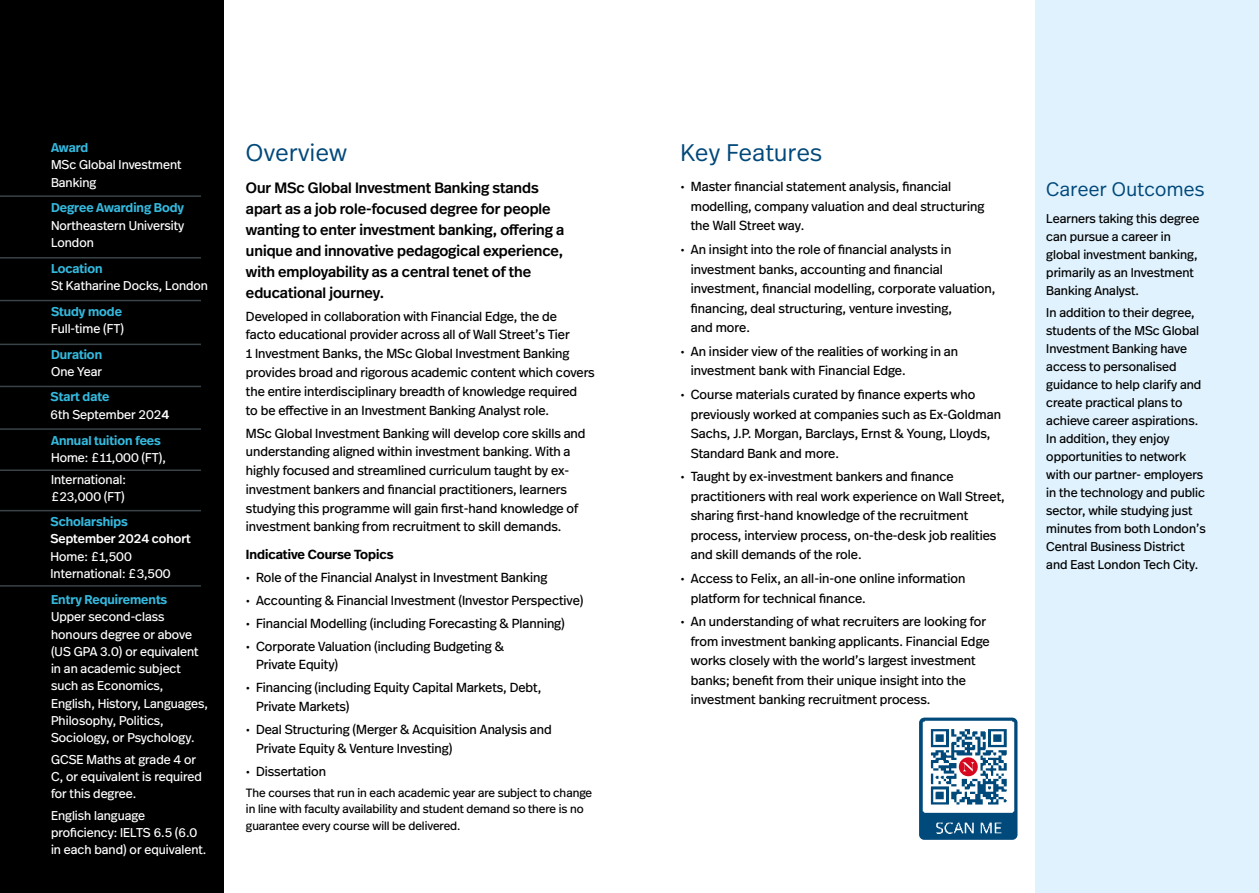
<style>
.page{position:relative;width:1259px;height:893px;background:#fff}
.page>*{position:absolute;margin:0;border:0;box-sizing:border-box;transform-origin:0 0}
.t1{font:300 24px "Real Head Pro";letter-spacing:.02em;color:#00487a}
.t2{font:300 19.5px "Real Head Pro";letter-spacing:.02em;color:#00487a}
.t3{font:500 15px/21px "Real Head Pro";color:#000}
.t4{font:13.2px/19.5px "Real Head Pro";color:#000}
.t5{font:600 13.2px "Real Head Pro";color:#000}
.t6{font:12.75px/17.2px "Real Head Pro";color:#fff}
.t7{font:12.75px/18px "Real Head Pro";color:#000}
.t8{font:600 12.75px "Real Head Pro";color:#34b9de}
.t9{font:500 12.75px "Real Head Pro";color:#fff}
.t10{font:12px/16.5px "Real Head Pro";color:#000}
.s1{font-weight:600;color:#34b9de}
.s2{font-weight:500}
</style>
<div class="page">
<div style="left:1035px;top:0;width:224px;height:893px;background:#e0f2fd"></div>
<div style="left:0;top:0;width:223px;height:893px;background:#000"></div>
<hr style="left:0;top:195px;width:201px;height:2px;background:#394348">
<hr style="left:0;top:257px;width:201px;height:2px;background:#394348">
<hr style="left:0;top:300px;width:201px;height:1px;background:#394348">
<hr style="left:0;top:344px;width:201px;height:1px;background:#394348">
<hr style="left:0;top:386px;width:201px;height:1px;background:#394348">
<hr style="left:0;top:428px;width:201px;height:2px;background:#394348">
<hr style="left:0;top:469px;width:201px;height:2px;background:#394348">
<hr style="left:0;top:510px;width:201px;height:1px;background:#394348">
<hr style="left:0;top:585px;width:201px;height:2px;background:#394348">
<img style="left:919px;top:718px;width:98px;height:122px">
<div style="left:959px;top:757px;width:18px;height:19px;background:#d6081f;border-radius:50%"></div>
<svg style="left:962px;top:762px;width:12px;height:9px"></svg>
<p class="t8" style="left:51px;top:139px;width:39px">Award</p>
<p class="t6" style="left:51px;top:156px;width:132px">MSc Global Investment<br>Banking</p>
<p class="t8" style="left:51px;top:199px;width:135px">Degree Awarding Body</p>
<p class="t6" style="left:51px;top:216px;width:135px">Northeastern University<br>London</p>
<p class="t8" style="left:51px;top:259px;width:53px">Location</p>
<p class="t6" style="left:51px;top:277px;width:159px">St Katharine Docks, London</p>
<p class="t8" style="left:51px;top:302px;width:72px">Study mode</p>
<p class="t6" style="left:51px;top:320px;width:75px">Full-time (FT)</p>
<p class="t8" style="left:51px;top:345px;width:53px">Duration</p>
<p class="t6" style="left:51px;top:363px;width:53px">One Year</p>
<p class="t6" style="left:51px;top:388px;width:120px"><span class="s1">Start date<br></span>6th September 202<span class="s2">4</span></p>
<p class="t8" style="left:51px;top:431px;width:111px">Annual tuition fees</p>
<p class="t6" style="left:51px;top:447px;width:116px;line-height:21.5px">Home: £11,000 (FT),<br>International:</p>
<p class="t6" style="left:51px;top:487px;width:75px">£23,000 (FT)</p>
<p class="t8" style="left:51px;top:512px;width:79px">Scholarships</p>
<p class="t9" style="left:51px;top:530px;width:142px">September 2024 cohort</p>
<p class="t6" style="left:51px;top:547px;width:122px">Home: £1,500<br>International: £3,500</p>
<p class="t8" style="left:51px;top:590px;width:118px">Entry Requirements</p>
<p class="t6" style="left:51px;top:608px;width:158px">Upper second-class honours degree or above (US GPA 3.0) or equivalent in an academic subject such as Economics,<br>English, History, Languages,<br>Philosophy, Politics,<br>Sociology, or Psychology.</p>
<p class="t6" style="left:51px;top:750px;width:152px">GCSE Maths at grade 4 or<br>C, or equivalent is required for this degree.</p>
<p class="t6" style="left:51px;top:806px;width:157px">English language proficiency: IELTS 6.5 (6.0 in each band) or equivalent.</p>
<h1 class="t1" style="left:246px;top:136px;width:103px">Overview</h1>
<p class="t3" style="left:246px;top:177px;width:320px">Our MSc Global Investment Banking stands apart as a job role-focused degree for people wanting to enter investment banking, offering a unique and innovative pedagogical experience, with employability as a central tenet of the educational journey.</p>
<p class="t4" style="left:246px;top:306px;width:350px;line-height:18.8px">Developed in collaboration with Financial Edge, the de<br>facto educational provider across all of Wall Street’s Tier<br>1 Investment Banks, the MSc Global Investment Banking provides broad and rigorous academic content which covers the entire interdisciplinary breadth of knowledge required<br>to be effective in an Investment Banking Analyst role.</p>
<p class="t4" style="left:246px;top:423px;width:341px;line-height:18.8px">MSc Global Investment Banking will develop core skills and understanding aligned within investment banking. With a highly focused and streamlined curriculum taught by ex&shy;investment bankers and financial practitioners, learners studying this programme will gain first-hand knowledge of investment banking from recruitment to skill demands.</p>
<p class="t5" style="left:246px;top:544px;width:149px">Indicative Course Topics</p>
<p class="t4" style="left:246px;top:567px;width:303px">• Role of the Financial Analyst in Investment Banking</p>
<p class="t4" style="left:246px;top:590px;width:339px">• Accounting &amp; Financial Investment (Investor Perspective)</p>
<p class="t4" style="left:246px;top:613px;width:320px">• Financial Modelling (including Forecasting &amp; Planning)</p>
<p class="t4" style="left:256px;top:636px;width:249px;line-height:18.8px;text-indent:-10px">• Corporate Valuation (including Budgeting &amp;<br>Private Equity)</p>
<p class="t4" style="left:256px;top:678px;width:287px;line-height:18.8px;text-indent:-10px">• Financing (including Equity Capital Markets, Debt,<br>Private Markets)</p>
<p class="t4" style="left:256px;top:720px;width:297px;line-height:18.8px;text-indent:-10px">• Deal Structuring (Merger &amp; Acquisition Analysis and<br>Private Equity &amp; Venture Investing)</p>
<p class="t4" style="left:246px;top:761px;width:82px">• Dissertation</p>
<p class="t10" style="left:246px;top:784px;width:347px">The courses that run in each academic year are subject to change in line with faculty availability and student demand so there is no guarantee every course will be delivered.</p>
<h1 class="t1" style="left:680px;top:136px;width:143px">Key Features</h1>
<p class="t4" style="left:691px;top:177px;width:295px;text-indent:-10px">• Master financial statement analysis, financial modelling, company valuation and deal structuring the Wall Street way.</p>
<p class="t4" style="left:691px;top:239px;width:306px;text-indent:-10px">• An insight into the role of financial analysts in investment banks, accounting and financial investment, financial modelling, corporate valuation, financing, deal structuring, venture investing,<br>and more.</p>
<p class="t4" style="left:691px;top:341px;width:269px;text-indent:-10px">• An insider view of the realities of working in an investment bank with Financial Edge.</p>
<p class="t4" style="left:691px;top:384px;width:312px;text-indent:-10px">• Course materials curated by finance experts who previously worked at companies such as Ex-Goldman Sachs, J.P. Morgan, Barclays, Ernst &amp; Young, Lloyds, Standard Bank and more.</p>
<p class="t4" style="left:691px;top:467px;width:315px;text-indent:-10px">• Taught by ex-investment bankers and finance practitioners with real work experience on Wall Street, sharing first-hand knowledge of the recruitment process, interview process, on-the-desk job realities and skill demands of the role.</p>
<p class="t4" style="left:691px;top:568px;width:276px;text-indent:-10px">• Access to Felix, an all-in-one online information platform for technical finance.</p>
<p class="t4" style="left:691px;top:612px;width:300px;text-indent:-10px">• An understanding of what recruiters are looking for from investment banking applicants. Financial Edge works closely with the world’s largest investment banks; benefit from their unique insight into the investment banking recruitment process.</p>
<h2 class="t2" style="left:1046px;top:176px;width:160px">Career Outcomes</h2>
<p class="t7" style="left:1046px;top:209px;width:154px">Learners taking this degree can pursue a career in global investment banking, primarily as an Investment<br>Banking Analyst.</p>
<p class="t7" style="left:1046px;top:303px;width:161px">In addition to their degree, students of the MSc Global<br>Investment Banking have access to personalised guidance to help clarify and create practical plans to achieve career aspirations.<br>In addition, they enjoy opportunities to network with our partner- employers in the technology and public sector, while studying just minutes from both London’s<br>Central Business District and East London Tech City.</p>
</div>
